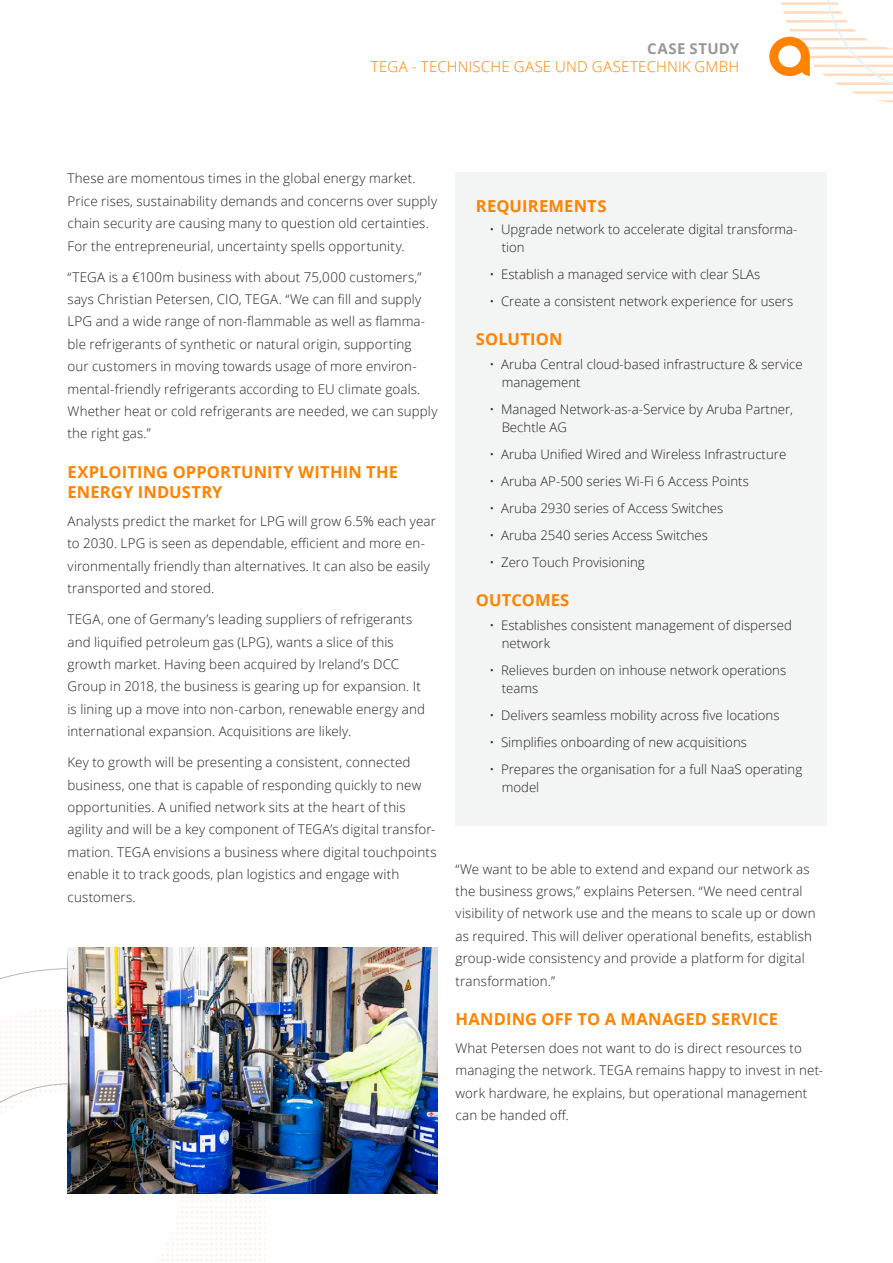
<style>
.page{position:relative;width:893px;height:1263px;background:#fff}
.page>*{position:absolute;margin:0;border:0;box-sizing:border-box;transform-origin:0 0}
.t1{font:700 16.5px/20.1px "Open Sans";letter-spacing:.01em;color:#ff8300}
.t2{font:300 15px "Open Sans";letter-spacing:.01em;color:#ff8300}
.t3{font:700 15px "Open Sans";letter-spacing:.02em;color:#999899}
.t4{font:300 13.35px/22.4px "Open Sans";letter-spacing:.01em;color:#231f20}
.t5{font:300 13.2px/18px "Open Sans";color:#231f20}
</style>
<div class="page">
<svg style="left:769px;top:0;width:124px;height:103px"></svg>
<svg style="left:0;top:968px;width:265px;height:294px"></svg>
<div style="left:455px;top:172px;width:372px;height:654px;background:#f3f4f4"></div>
<img style="left:68px;top:947px;width:369px;height:247px">
<p class="t3" style="left:647px;top:38px;width:93px">CASE STUDY</p>
<p class="t2" style="left:371px;top:57px;width:370px">TEGA - TECHNISCHE GASE UND GASETECHNIK GMBH</p>
<p class="t4" style="left:68px;top:167px;width:371px">These are momentous times in the global energy market.<br>Price rises, sustainability demands and concerns over supply chain security are causing many to question old certainties.<br>For the entrepreneurial, uncertainty spells opportunity.</p>
<p class="t4" style="left:68px;top:265px;width:371px">“TEGA is a €100m business with about 75,000 customers,” says Christian Petersen, CIO, TEGA. “We can fill and supply LPG and a wide range of non-flammable as well as flamma&shy;ble refrigerants of synthetic or natural origin, supporting<br>our customers in moving towards usage of more environ&shy;mental-friendly refrigerants according to EU climate goals.<br>Whether heat or cold refrigerants are needed, we can supply the right gas.”</p>
<p class="t1" style="left:68px;top:462px;width:332px">EXPLOITING OPPORTUNITY WITHIN THE<br>ENERGY INDUSTRY</p>
<p class="t4" style="left:68px;top:509px;width:370px">Analysts predict the market for LPG will grow 6.5% each year to 2030. LPG is seen as dependable, efficient and more en&shy;vironmentally friendly than alternatives. It can also be easily transported and stored.</p>
<p class="t4" style="left:68px;top:608px;width:359px">TEGA, one of Germany’s leading suppliers of refrigerants and liquified petroleum gas (LPG), wants a slice of this growth market. Having been acquired by Ireland’s DCC Group in 2018, the business is gearing up for expansion. It is lining up a move into non-carbon, renewable energy and international expansion. Acquisitions are likely.</p>
<p class="t4" style="left:68px;top:751px;width:371px">Key to growth will be presenting a consistent, connected business, one that is capable of responding quickly to new opportunities. A unified network sits at the heart of this agility and will be a key component of TEGA’s digital transfor&shy;mation. TEGA envisions a business where digital touchpoints enable it to track goods, plan logistics and engage with customers.</p>
<p class="t1" style="left:476px;top:196px;width:132px">REQUIREMENTS</p>
<p class="t5" style="left:502px;top:220px;width:297px;text-indent:-12px">• Upgrade network to accelerate digital transforma&shy;tion</p>
<p class="t5" style="left:489px;top:265px;width:272px">• Establish a managed service with clear SLAs</p>
<p class="t5" style="left:489px;top:292px;width:305px">• Create a consistent network experience for users</p>
<p class="t1" style="left:476px;top:328px;width:88px">SOLUTION</p>
<p class="t5" style="left:502px;top:355px;width:303px;text-indent:-12px">• Aruba Central cloud-based infrastructure &amp; service management</p>
<p class="t5" style="left:502px;top:400px;width:293px;text-indent:-12px">• Managed Network-as-a-Service by Aruba Partner,<br>Bechtle AG</p>
<p class="t5" style="left:489px;top:445px;width:298px">• Aruba Unified Wired and Wireless Infrastructure</p>
<p class="t5" style="left:489px;top:472px;width:261px">• Aruba AP-500 series Wi-Fi 6 Access Points</p>
<p class="t5" style="left:489px;top:499px;width:235px">• Aruba 2930 series of Access Switches</p>
<p class="t5" style="left:489px;top:526px;width:220px">• Aruba 2540 series Access Switches</p>
<p class="t5" style="left:489px;top:553px;width:157px">• Zero Touch Provisioning</p>
<p class="t1" style="left:476px;top:589px;width:95px">OUTCOMES</p>
<p class="t5" style="left:502px;top:616px;width:292px;text-indent:-12px">• Establishes consistent management of dispersed network</p>
<p class="t5" style="left:502px;top:661px;width:286px;text-indent:-12px">• Relieves burden on inhouse network operations teams</p>
<p class="t5" style="left:489px;top:706px;width:292px">• Delivers seamless mobility across five locations</p>
<p class="t5" style="left:489px;top:733px;width:259px">• Simplifies onboarding of new acquisitions</p>
<p class="t5" style="left:502px;top:760px;width:302px;text-indent:-12px">• Prepares the organisation for a full NaaS operating model</p>
<p class="t4" style="left:455px;top:857px;width:362px">“We want to be able to extend and expand our network as the business grows,” explains Petersen. “We need central visibility of network use and the means to scale up or down as required. This will deliver operational benefits, establish group-wide consistency and provide a platform for digital transformation.”</p>
<p class="t1" style="left:455px;top:1009px;width:324px">HANDING OFF TO A MANAGED SERVICE</p>
<p class="t4" style="left:455px;top:1036px;width:369px">What Petersen does not want to do is direct resources to managing the network. TEGA remains happy to invest in net&shy;work hardware, he explains, but operational management can be handed off.</p>
</div>
